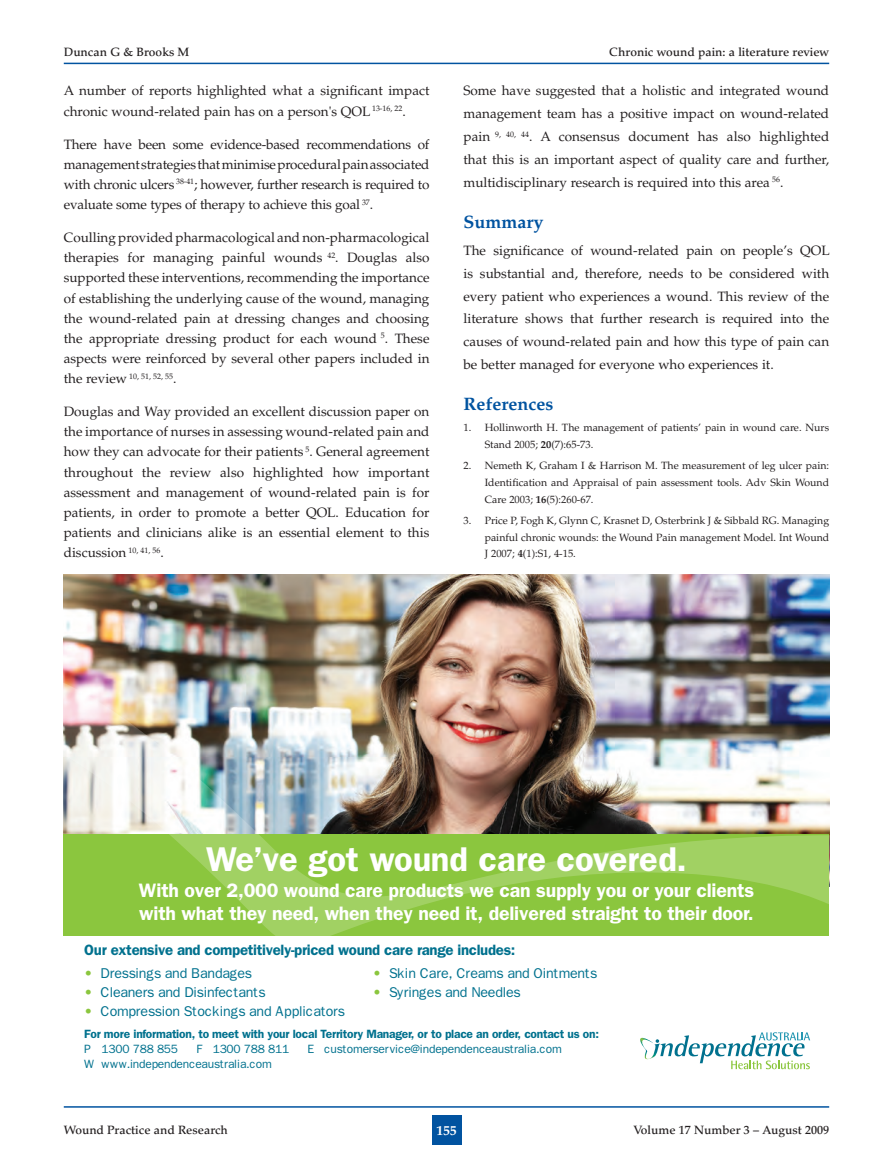
<style>
.page{position:relative;width:893px;height:1170px;background:#fff}
.page>*{position:absolute;margin:0;border:0;box-sizing:border-box;transform-origin:0 0}
.t1{font:600 34.5px "Franklin Gothic";color:#fff}
.t2{font:600 19.5px/22.5px "Franklin Gothic";letter-spacing:-.01em;color:#fff}
.PI-Heading{font:700 18px "Palatino";color:#0153a0}
.t3{font:600 15px "Franklin Gothic";letter-spacing:-.02em;color:#00718e}
.t4{font:14.25px "Franklin Gothic";letter-spacing:-.02em;color:#00718e}
.PI-Galley{font:13.5px/20.1px "Palatino";color:#231f20;text-align:justify}
.t5{font:700 13.5px "Palatino";color:#fff}
.PI-Top_top_info{font:500 12px "Palatino";color:#231f20}
.t6{font:600 12px/15px "Franklin Gothic";letter-spacing:-.02em;color:#00718e}
.t7{font:12px "Franklin Gothic";letter-spacing:-.02em;color:#00718e}
.PI-Reference{font:10.5px/16.8px "Palatino";color:#231f20;text-align:justify}
.PI-Galley-2{font:7.8px "Palatino";color:#231f20}
.s1{font-size:13.5px}
.s2{font-weight:700}
.s3{color:#8bc63e}
.s4{font-weight:400}
</style>
<div class="page">
<div style="left:432px;top:1114px;width:29px;height:30px;background:#0153a0"></div>
<hr style="left:64px;top:1106px;width:765px;height:1px;background:#0153a0">
<hr style="left:64px;top:63px;width:765px;height:1px;background:#0153a0">
<img style="left:64px;top:574px;width:765px;height:48px">
<img style="left:64px;top:622px;width:765px;height:314px">
<svg style="left:640px;top:1032px;width:170px;height:37px"></svg>
<p class="PI-Top_top_info" style="left:64px;top:45px;width:127px">Duncan G &amp; Brooks M</p>
<p class="PI-Top_top_info" style="left:609px;top:45px;width:221px">Chronic wound pain: a literature review</p>
<p class="PI-Galley" style="left:64px;top:81px;width:367px">A number of reports highlighted what a significant impact chronic wound-related pain has on a person's QOL <sup>13-16,</sup> <sup>22</sup>.</p>
<p class="PI-Galley" style="left:64px;top:134px;width:367px">There have been some evidence-based recommendations of management strategies that minimise procedural pain associated with chronic ulcers <sup>38-41</sup>; however, further research is required to evaluate some types of therapy to achieve this goal <sup>37</sup>.</p>
<p class="PI-Galley" style="left:64px;top:227px;width:367px">Coulling provided pharmacological and non-pharmacological therapies for managing painful wounds <sup>42</sup>. Douglas also supported these interventions, recommending the importance of establishing the underlying cause of the wound, managing the wound-related pain at dressing changes and choosing the appropriate dressing product for each wound <sup>5</sup>. These aspects were reinforced by several other papers included in</p>
<p class="PI-Galley-2" style="left:64px;top:371px;width:114px"><span class="s1">the review</span> 10, 51, 52, 55<span class="s1">.</span></p>
<p class="PI-Galley" style="left:64px;top:401px;width:367px">Douglas and Way provided an excellent discussion paper on the importance of nurses in assessing wound-related pain and how they can advocate for their patients <sup>5</sup>. General agreement throughout the review also highlighted how important assessment and management of wound-related pain is for patients, in order to promote a better QOL. Education for patients and clinicians alike is an essential element to this discussion <sup>10,</sup> <sup>41,</sup> <sup>56</sup>.</p>
<p class="PI-Galley" style="left:463px;top:80px;width:367px;line-height:22.8px">Some have suggested that a holistic and integrated wound management team has a positive impact on wound-related pain <sup>9,</sup> <sup>40,</sup> <sup>44</sup>. A consensus document has also highlighted that this is an important aspect of quality care and further, multidisciplinary research is required into this area <sup>56</sup>.</p>
<p class="PI-Heading" style="left:463px;top:211px;width:82px">Summary</p>
<p class="PI-Galley" style="left:463px;top:239px;width:368px;line-height:22.8px">The significance of wound-related pain on people’s QOL is substantial and, therefore, needs to be considered with every patient who experiences a wound. This review of the literature shows that further research is required into the causes of wound-related pain and how this type of pain can be better managed for everyone who experiences it.</p>
<p class="PI-Heading" style="left:463px;top:393px;width:91px">References</p>
<p class="PI-Reference" style="left:485px;top:419px;width:346px;text-indent:-21px">1. Hollinworth H. The management of patients’ pain in wound care. Nurs<br>Stand 2005; <span class="s2">20</span>(7):65-73.</p>
<p class="PI-Reference" style="left:485px;top:457px;width:346px;text-indent:-21px">2. Nemeth K, Graham I &amp; Harrison M. The measurement of leg ulcer pain:<br>Identification and Appraisal of pain assessment tools. Adv Skin Wound Care 2003; <span class="s2">16</span>(5):260-67.</p>
<p class="PI-Reference" style="left:485px;top:512px;width:346px;text-indent:-21px">3. Price P, Fogh K, Glynn C, Krasnet D, Osterbrink J &amp; Sibbald RG. Managing painful chronic wounds: the Wound Pain management Model. Int Wound J 2007; <span class="s2">4</span>(1):S1, 4-15.</p>
<p class="t1" style="left:206px;top:838px;width:482px">We’ve got wound care covered.</p>
<p class="t2" style="left:139px;top:879px;width:617px">With over 2,000 wound care products we can supply you or your clients with what they need, when they need it, delivered straight to their door.</p>
<p class="t3" style="left:84px;top:941px;width:433px">Our extensive and competitively-priced wound care range includes:</p>
<p class="t4" style="left:84px;top:964px;width:169px"><span class="s3">•</span> Dressings and Bandages</p>
<p class="t4" style="left:84px;top:983px;width:183px"><span class="s3">•</span> Cleaners and Disinfectants</p>
<p class="t4" style="left:84px;top:1002px;width:262px"><span class="s3">•</span> Compression Stockings and Applicators</p>
<p class="t4" style="left:373px;top:964px;width:226px"><span class="s3">•</span> Skin Care, Creams and Ointments</p>
<p class="t4" style="left:373px;top:983px;width:149px"><span class="s3">•</span> Syringes and Needles</p>
<p class="t6" style="left:84px;top:1026px;width:516px">For more information, to meet with your local Territory Manager, or to place an order, contact us on:<br><span class="s4">P 1300 788 855</span></p>
<p class="t7" style="left:196px;top:1041px;width:94px">F 1300 788 811</p>
<p class="t7" style="left:307px;top:1041px;width:256px">E customerservice@independenceaustralia.com</p>
<p class="t7" style="left:84px;top:1056px;width:189px">W www.independenceaustralia.com</p>
<p class="PI-Top_top_info" style="left:64px;top:1122px;width:166px">Wound Practice and Research</p>
<p class="t5" style="left:436px;top:1121px;width:22px">155</p>
<p class="PI-Top_top_info" style="left:634px;top:1122px;width:197px">Volume 17 Number 3 – August 2009</p>
</div>
